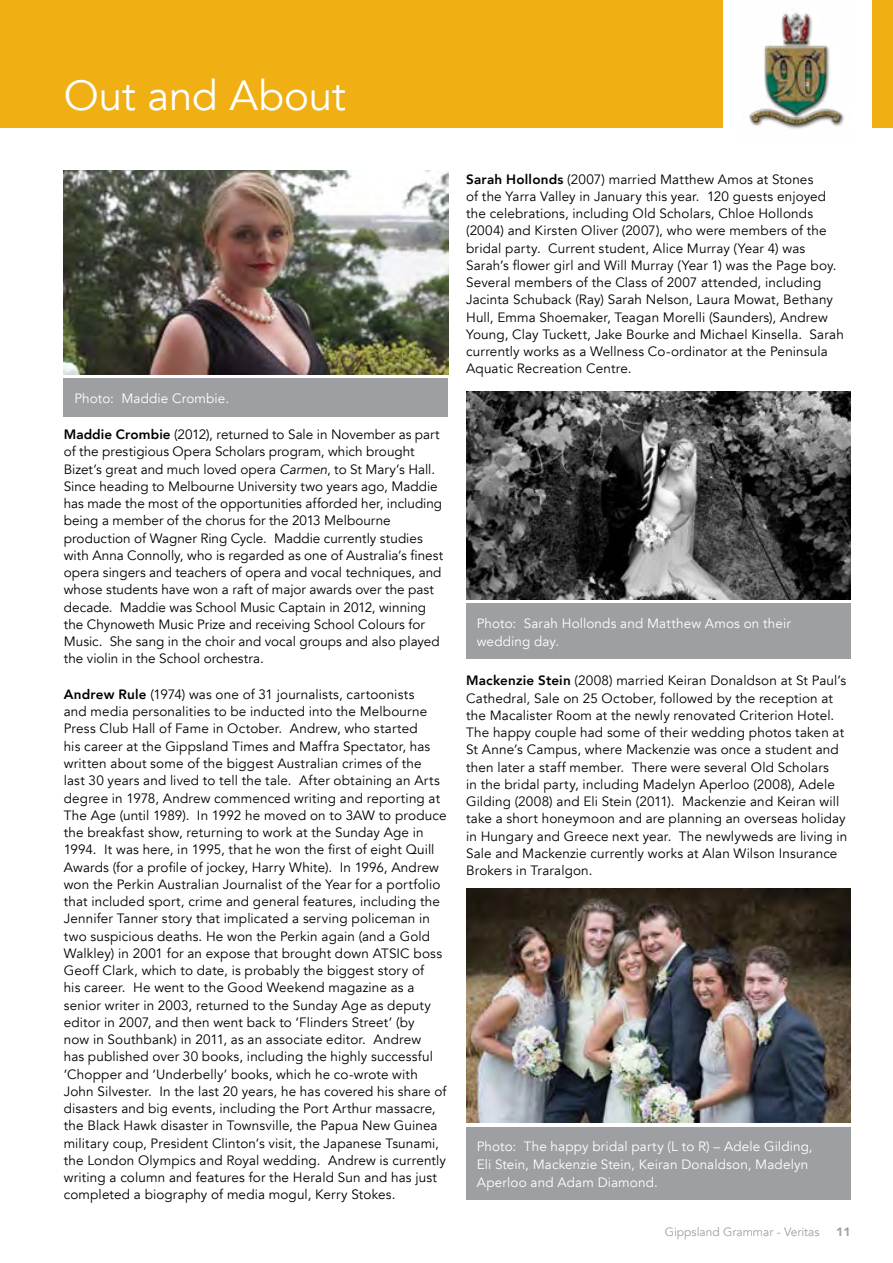
<style>
.page{position:relative;width:893px;height:1263px;background:#fff}
.page>*{position:absolute;margin:0;border:0;box-sizing:border-box;transform-origin:0 0}
.t1{font:42px "Avenir";letter-spacing:-.005em;color:#fff}
.t2{font:13.5px/17.2px "Avenir";letter-spacing:.01em;color:#000}
.t3{font:13.5px/18px "Avenir";letter-spacing:.01em;color:#fff}
.t4{font:12px "Avenir";color:#9d9fa2}
.t5{font:900 12px "Avenir";color:#9d9fa2}
.s1{font-weight:800}
.s2{font-style:italic}
</style>
<div class="page">
<div style="left:0;top:0;width:893px;height:128px;background:#f0af13"></div>
<div style="left:723px;top:0;width:149px;height:144px;background:#fff"></div>
<img style="left:749px;top:9px;width:96px;height:120px">
<img style="left:466px;top:391px;width:384px;height:209px">
<img style="left:64px;top:170px;width:384px;height:204px">
<div style="left:466px;top:604px;width:384px;height:55px;background:#9d9fa2"></div>
<div style="left:64px;top:378px;width:384px;height:39px;background:#9d9fa2"></div>
<img style="left:466px;top:889px;width:384px;height:234px">
<div style="left:466px;top:1127px;width:384px;height:72px;background:#9d9fa2"></div>
<h1 class="t1" style="left:64px;top:71px;width:284px">Out and About</h1>
<p class="t3" style="left:74px;top:389px;width:156px">Photo: Maddie Crombie.</p>
<p class="t2" style="left:64px;top:426px;width:381px"><span class="s1">Maddie Crombie</span> (2012), returned to Sale in November as part of the prestigious Opera Scholars program, which brought Bizet’s great and much loved opera <span class="s2">Carmen</span>, to St Mary’s Hall.<br>Since heading to Melbourne University two years ago, Maddie has made the most of the opportunities afforded her, including being a member of the chorus for the 2013 Melbourne production of Wagner Ring Cycle. Maddie currently studies with Anna Connolly, who is regarded as one of Australia’s finest opera singers and teachers of opera and vocal techniques, and whose students have won a raft of major awards over the past decade. Maddie was School Music Captain in 2012, winning the Chynoweth Music Prize and receiving School Colours for Music. She sang in the choir and vocal groups and also played the violin in the School orchestra.</p>
<p class="t2" style="left:64px;top:686px;width:384px"><span class="s1">Andrew Rule</span> (1974) was one of 31 journalists, cartoonists<br>and media personalities to be inducted into the Melbourne Press Club Hall of Fame in October. Andrew, who started<br>his career at the Gippsland Times and Maffra Spectator, has written about some of the biggest Australian crimes of the<br>last 30 years and lived to tell the tale. After obtaining an Arts degree in 1978, Andrew commenced writing and reporting at The Age (until 1989). In 1992 he moved on to 3AW to produce the breakfast show, returning to work at the Sunday Age in 1994. It was here, in 1995, that he won the first of eight Quill Awards (for a profile of jockey, Harry White). In 1996, Andrew won the Perkin Australian Journalist of the Year for a portfolio that included sport, crime and general features, including the Jennifer Tanner story that implicated a serving policeman in two suspicious deaths. He won the Perkin again (and a Gold Walkley) in 2001 for an expose that brought down ATSIC boss Geoff Clark, which to date, is probably the biggest story of<br>his career. He went to the Good Weekend magazine as a senior writer in 2003, returned to the Sunday Age as deputy editor in 2007, and then went back to ‘Flinders Street’ (by<br>now in Southbank) in 2011, as an associate editor. Andrew<br>has published over 30 books, including the highly successful ‘Chopper and ‘Underbelly’ books, which he co-wrote with John Silvester. In the last 20 years, he has covered his share of disasters and big events, including the Port Arthur massacre, the Black Hawk disaster in Townsville, the Papua New Guinea military coup, President Clinton’s visit, the Japanese Tsunami, the London Olympics and Royal wedding. Andrew is currently writing a column and features for the Herald Sun and has just completed a biography of media mogul, Kerry Stokes.</p>
<p class="t2" style="left:466px;top:171px;width:379px"><span class="s1">Sarah Hollonds</span> (2007) married Matthew Amos at Stones<br>of the Yarra Valley in January this year. 120 guests enjoyed the celebrations, including Old Scholars, Chloe Hollonds (2004) and Kirsten Oliver (2007), who were members of the bridal party. Current student, Alice Murray (Year 4) was Sarah’s flower girl and Will Murray (Year 1) was the Page boy.<br>Several members of the Class of 2007 attended, including Jacinta Schuback (Ray) Sarah Nelson, Laura Mowat, Bethany Hull, Emma Shoemaker, Teagan Morelli (Saunders), Andrew Young, Clay Tuckett, Jake Bourke and Michael Kinsella. Sarah currently works as a Wellness Co-ordinator at the Peninsula Aquatic Recreation Centre.</p>
<p class="t3" style="left:477px;top:615px;width:316px">Photo: Sarah Hollonds and Matthew Amos on their wedding day.</p>
<p class="t2" style="left:466px;top:672px;width:383px"><span class="s1">Mackenzie Stein</span> (2008) married Keiran Donaldson at St Paul’s Cathedral, Sale on 25 October, followed by the reception at the Macalister Room at the newly renovated Criterion Hotel.<br>The happy couple had some of their wedding photos taken at St Anne’s Campus, where Mackenzie was once a student and then later a staff member. There were several Old Scholars<br>in the bridal party, including Madelyn Aperloo (2008), Adele Gilding (2008) and Eli Stein (2011). Mackenzie and Keiran will take a short honeymoon and are planning an overseas holiday in Hungary and Greece next year. The newlyweds are living in Sale and Mackenzie currently works at Alan Wilson Insurance Brokers in Traralgon.</p>
<p class="t3" style="left:477px;top:1138px;width:337px">Photo: The happy bridal party (L to R) – Adele Gilding,<br>Eli Stein, Mackenzie Stein, Keiran Donaldson, Madelyn<br>Aperloo and Adam Diamond.</p>
<p class="t4" style="left:665px;top:1224px;width:156px">Gippsland Grammar - Veritas</p>
<p class="t5" style="left:836px;top:1221px;width:16px">11</p>
</div>
